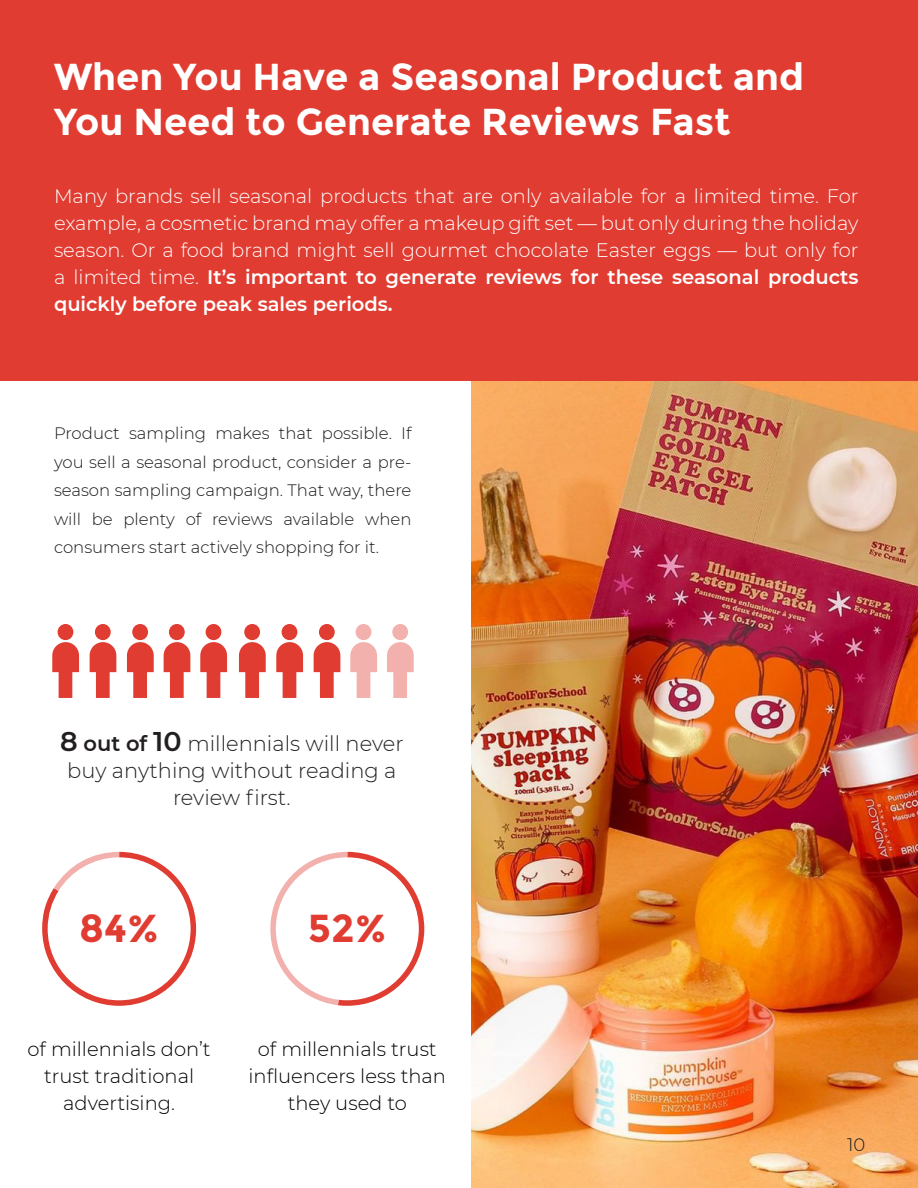
<style>
.page{position:relative;width:918px;height:1188px;background:#fff}
.page>*{position:absolute;margin:0;border:0;box-sizing:border-box;transform-origin:0 0}
.t1{font:700 39px "Montserrat";color:#e03c31}
.t2{font:700 37.5px/45px "Montserrat";color:#fff}
.t3{font:300 21px/27px "Montserrat";color:#231f20;text-align:center}
.t4{font:300 19.5px/27px "Montserrat";color:#fff;text-align:justify}
.t5{font:300 19.5px/27px "Montserrat";color:#000;text-align:center}
.t6{font:300 18px "Montserrat";color:#191919}
.t7{font:300 16.5px/28.5px "Montserrat";color:#191919;text-align:justify}
.s1{font-weight:600}
.s2{font-weight:600;font-size:27px}
</style>
<div class="page">
<img style="left:471px;top:380px;width:447px;height:808px">
<div style="left:0;top:0;width:918px;height:380px;background:#e03c31"></div>
<div style="left:58px;top:624px;width:15px;height:16px;background:#e03c31;border-radius:50%"></div>
<svg style="left:52px;top:642px;width:27px;height:56px"></svg>
<div style="left:244px;top:624px;width:16px;height:16px;background:#e03c31;border-radius:50%"></div>
<svg style="left:239px;top:642px;width:27px;height:56px"></svg>
<div style="left:95px;top:624px;width:16px;height:16px;background:#e03c31;border-radius:50%"></div>
<svg style="left:90px;top:642px;width:26px;height:56px"></svg>
<div style="left:282px;top:624px;width:15px;height:16px;background:#e03c31;border-radius:50%"></div>
<svg style="left:276px;top:642px;width:27px;height:56px"></svg>
<div style="left:132px;top:624px;width:16px;height:16px;background:#e03c31;border-radius:50%"></div>
<svg style="left:127px;top:642px;width:27px;height:56px"></svg>
<div style="left:319px;top:624px;width:16px;height:16px;background:#e03c31;border-radius:50%"></div>
<svg style="left:314px;top:642px;width:26px;height:56px"></svg>
<div style="left:169px;top:624px;width:16px;height:16px;background:#e03c31;border-radius:50%"></div>
<svg style="left:164px;top:642px;width:26px;height:56px"></svg>
<div style="left:356px;top:624px;width:15px;height:16px;background:#f3b1ad;border-radius:50%"></div>
<svg style="left:350px;top:642px;width:27px;height:56px"></svg>
<div style="left:206px;top:624px;width:15px;height:16px;background:#e03c31;border-radius:50%"></div>
<svg style="left:200px;top:642px;width:27px;height:56px"></svg>
<div style="left:392px;top:624px;width:16px;height:16px;background:#f3b1ad;border-radius:50%"></div>
<svg style="left:387px;top:642px;width:27px;height:56px"></svg>
<svg style="left:42px;top:852px;width:154px;height:154px"></svg>
<svg style="left:270px;top:852px;width:154px;height:154px"></svg>
<h2 class="t2" style="left:54px;top:58px;width:751px">When You Have a Seasonal Product and<br>You Need to Generate Reviews Fast</h2>
<p class="t4" style="left:54px;top:183px;width:806px">Many brands sell seasonal products that are only available for a limited time. For example, a cosmetic brand may offer a makeup gift set — but only during the holiday season. Or a food brand might sell gourmet chocolate Easter eggs — but only for a limited time. <span class="s1">It’s important to generate reviews for these seasonal products quickly before peak sales periods.</span></p>
<p class="t7" style="left:54px;top:420px;width:359px">Product sampling makes that possible. If you sell a seasonal product, consider a pre&shy;season sampling campaign. That way, there will be plenty of reviews available when consumers start actively shopping for it.</p>
<p class="t3" style="left:60px;top:731px;width:345px"><span class="s2">8</span> <span class="s1">out of</span> <span class="s2">10</span> millennials will never buy anything without reading a review first.</p>
<h1 class="t1" style="left:79px;top:912px;width:81px">84%</h1>
<p class="t5" style="left:28px;top:1036px;width:185px">of millennials don’t trust traditional advertising.</p>
<h1 class="t1" style="left:308px;top:912px;width:80px">52%</h1>
<p class="t5" style="left:249px;top:1036px;width:199px">of millennials trust influencers less than they used to</p>
<p class="t6" style="left:847px;top:1136px;width:20px">10</p>
</div>
